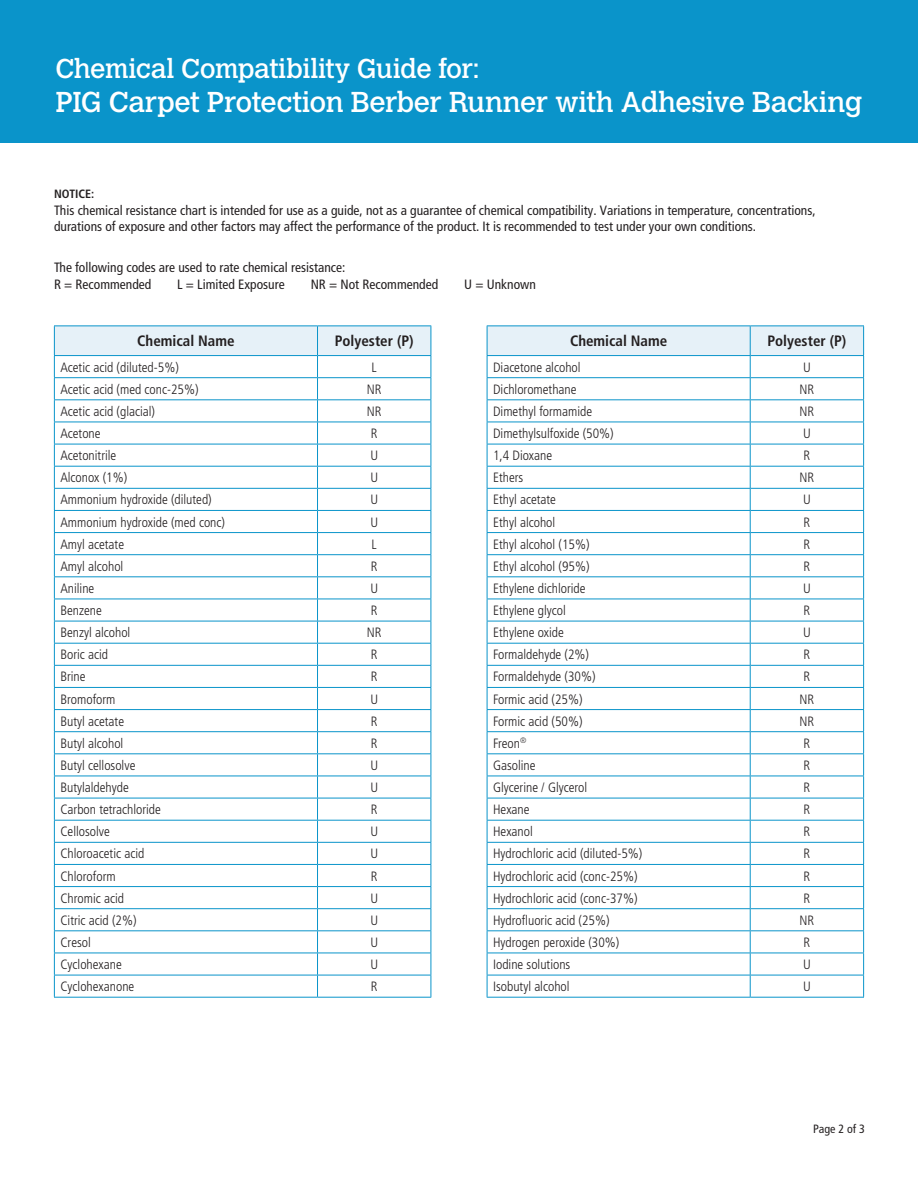
<style>
.page{position:relative;width:918px;height:1188px;background:#fff}
.page>*{position:absolute;margin:0;border:0;box-sizing:border-box;transform-origin:0 0}
.t1{font:28.5px "Calvert MT Std";letter-spacing:-.02em;color:#fff}
.t2{font:27px "Calvert MT Std";letter-spacing:-.025em;color:#fff}
.t3{font:700 condensed 15px "Frutiger";color:#231f20}
.t4{font:300 condensed 13.5px "Frutiger";color:#231f20}
.t5{font:condensed 13.5px/16.5px "Frutiger";color:#231f20}
.t6{font:condensed 12px "Frutiger";color:#231f20}
.t7{font:700 condensed 12px "Frutiger";color:#231f20}
</style>
<div class="page">
<svg style="left:54px;top:326px;width:378px;height:671px"></svg>
<hr style="left:54px;top:997px;width:264px;height:1px;background:#0a94ca">
<hr style="left:318px;top:997px;width:113px;height:1px;background:#0a94ca">
<svg style="left:487px;top:326px;width:377px;height:671px"></svg>
<hr style="left:487px;top:997px;width:263px;height:1px;background:#0a94ca">
<hr style="left:750px;top:997px;width:114px;height:1px;background:#0a94ca">
<div style="left:0;top:0;width:918px;height:142px;background:#0a94ca"></div>
<p class="t2" style="left:55px;top:52px;width:426px">Chemical Compatibility Guide for:</p>
<p class="t1" style="left:55px;top:85px;width:809px">PIG Carpet Protection Berber Runner with Adhesive Backing</p>
<p class="t7" style="left:54px;top:187px;width:42px">NOTICE:</p>
<p class="t5" style="left:54px;top:202px;width:763px">This chemical resistance chart is intended for use as a guide, not as a guarantee of chemical compatibility. Variations in temperature, concentrations, durations of exposure and other factors may affect the performance of the product. It is recommended to test under your own conditions.</p>
<p class="t5" style="left:54px;top:259px;width:293px">The following codes are used to rate chemical resistance:</p>
<p class="t5" style="left:54px;top:276px;width:99px">R = Recommended</p>
<p class="t5" style="left:177px;top:276px;width:109px">L = Limited Exposure</p>
<p class="t5" style="left:311px;top:276px;width:129px">NR = Not Recommended</p>
<p class="t5" style="left:464px;top:276px;width:73px">U = Unknown</p>
<p class="t3" style="left:137px;top:332px;width:99px">Chemical Name</p>
<p class="t3" style="left:335px;top:332px;width:80px">Polyester (P)</p>
<p class="t4" style="left:60px;top:359px;width:120px">Acetic acid (diluted-5%)</p>
<p class="t4" style="left:372px;top:359px;width:7px">L</p>
<p class="t4" style="left:60px;top:381px;width:140px">Acetic acid (med conc-25%)</p>
<p class="t4" style="left:367px;top:381px;width:16px">NR</p>
<p class="t4" style="left:60px;top:404px;width:96px">Acetic acid (glacial)</p>
<p class="t4" style="left:367px;top:404px;width:16px">NR</p>
<p class="t4" style="left:60px;top:426px;width:42px">Acetone</p>
<p class="t4" style="left:371px;top:426px;width:8px">R</p>
<p class="t4" style="left:60px;top:448px;width:58px">Acetonitrile</p>
<p class="t4" style="left:370px;top:448px;width:9px">U</p>
<p class="t4" style="left:60px;top:470px;width:68px">Alconox (1%)</p>
<p class="t4" style="left:370px;top:470px;width:9px">U</p>
<p class="t4" style="left:60px;top:492px;width:153px">Ammonium hydroxide (diluted)</p>
<p class="t4" style="left:370px;top:492px;width:9px">U</p>
<p class="t4" style="left:60px;top:514px;width:166px">Ammonium hydroxide (med conc)</p>
<p class="t4" style="left:370px;top:514px;width:9px">U</p>
<p class="t4" style="left:60px;top:536px;width:65px">Amyl acetate</p>
<p class="t4" style="left:372px;top:536px;width:7px">L</p>
<p class="t4" style="left:60px;top:558px;width:65px">Amyl alcohol</p>
<p class="t4" style="left:371px;top:558px;width:8px">R</p>
<p class="t4" style="left:60px;top:581px;width:36px">Aniline</p>
<p class="t4" style="left:370px;top:581px;width:9px">U</p>
<p class="t4" style="left:60px;top:603px;width:43px">Benzene</p>
<p class="t4" style="left:371px;top:603px;width:8px">R</p>
<p class="t4" style="left:60px;top:625px;width:72px">Benzyl alcohol</p>
<p class="t4" style="left:367px;top:625px;width:16px">NR</p>
<p class="t4" style="left:60px;top:647px;width:49px">Boric acid</p>
<p class="t4" style="left:371px;top:647px;width:8px">R</p>
<p class="t4" style="left:60px;top:669px;width:27px">Brine</p>
<p class="t4" style="left:371px;top:669px;width:8px">R</p>
<p class="t4" style="left:60px;top:691px;width:57px">Bromoform</p>
<p class="t4" style="left:370px;top:691px;width:9px">U</p>
<p class="t4" style="left:60px;top:713px;width:65px">Butyl acetate</p>
<p class="t4" style="left:371px;top:713px;width:8px">R</p>
<p class="t4" style="left:60px;top:735px;width:65px">Butyl alcohol</p>
<p class="t4" style="left:371px;top:735px;width:8px">R</p>
<p class="t4" style="left:60px;top:758px;width:77px">Butyl cellosolve</p>
<p class="t4" style="left:370px;top:758px;width:9px">U</p>
<p class="t4" style="left:60px;top:780px;width:70px">Butylaldehyde</p>
<p class="t4" style="left:370px;top:780px;width:9px">U</p>
<p class="t4" style="left:60px;top:802px;width:102px">Carbon tetrachloride</p>
<p class="t4" style="left:371px;top:802px;width:8px">R</p>
<p class="t4" style="left:60px;top:824px;width:51px">Cellosolve</p>
<p class="t4" style="left:370px;top:824px;width:9px">U</p>
<p class="t4" style="left:60px;top:846px;width:86px">Chloroacetic acid</p>
<p class="t4" style="left:370px;top:846px;width:9px">U</p>
<p class="t4" style="left:60px;top:868px;width:57px">Chloroform</p>
<p class="t4" style="left:371px;top:868px;width:8px">R</p>
<p class="t4" style="left:60px;top:890px;width:65px">Chromic acid</p>
<p class="t4" style="left:370px;top:890px;width:9px">U</p>
<p class="t4" style="left:60px;top:912px;width:78px">Citric acid (2%)</p>
<p class="t4" style="left:370px;top:912px;width:9px">U</p>
<p class="t4" style="left:60px;top:935px;width:32px">Cresol</p>
<p class="t4" style="left:370px;top:935px;width:9px">U</p>
<p class="t4" style="left:60px;top:957px;width:63px">Cyclohexane</p>
<p class="t4" style="left:370px;top:957px;width:9px">U</p>
<p class="t4" style="left:60px;top:979px;width:76px">Cyclohexanone</p>
<p class="t4" style="left:371px;top:979px;width:8px">R</p>
<p class="t3" style="left:570px;top:332px;width:99px">Chemical Name</p>
<p class="t3" style="left:767px;top:332px;width:80px">Polyester (P)</p>
<p class="t4" style="left:493px;top:359px;width:89px">Diacetone alcohol</p>
<p class="t4" style="left:803px;top:359px;width:9px">U</p>
<p class="t4" style="left:493px;top:381px;width:85px">Dichloromethane</p>
<p class="t4" style="left:800px;top:381px;width:16px">NR</p>
<p class="t4" style="left:493px;top:404px;width:101px">Dimethyl formamide</p>
<p class="t4" style="left:800px;top:404px;width:16px">NR</p>
<p class="t4" style="left:493px;top:426px;width:122px">Dimethylsulfoxide (50%)</p>
<p class="t4" style="left:803px;top:426px;width:9px">U</p>
<p class="t4" style="left:493px;top:448px;width:61px">1,4 Dioxane</p>
<p class="t4" style="left:804px;top:448px;width:8px">R</p>
<p class="t4" style="left:493px;top:470px;width:32px">Ethers</p>
<p class="t4" style="left:800px;top:470px;width:16px">NR</p>
<p class="t4" style="left:493px;top:492px;width:64px">Ethyl acetate</p>
<p class="t4" style="left:803px;top:492px;width:9px">U</p>
<p class="t4" style="left:493px;top:514px;width:64px">Ethyl alcohol</p>
<p class="t4" style="left:804px;top:514px;width:8px">R</p>
<p class="t4" style="left:493px;top:536px;width:98px">Ethyl alcohol (15%)</p>
<p class="t4" style="left:804px;top:536px;width:8px">R</p>
<p class="t4" style="left:493px;top:558px;width:98px">Ethyl alcohol (95%)</p>
<p class="t4" style="left:804px;top:558px;width:8px">R</p>
<p class="t4" style="left:493px;top:581px;width:94px">Ethylene dichloride</p>
<p class="t4" style="left:803px;top:581px;width:9px">U</p>
<p class="t4" style="left:493px;top:603px;width:74px">Ethylene glycol</p>
<p class="t4" style="left:804px;top:603px;width:8px">R</p>
<p class="t4" style="left:493px;top:625px;width:72px">Ethylene oxide</p>
<p class="t4" style="left:803px;top:625px;width:9px">U</p>
<p class="t4" style="left:493px;top:647px;width:97px">Formaldehyde (2%)</p>
<p class="t4" style="left:804px;top:647px;width:8px">R</p>
<p class="t4" style="left:493px;top:669px;width:104px">Formaldehyde (30%)</p>
<p class="t4" style="left:804px;top:669px;width:8px">R</p>
<p class="t4" style="left:493px;top:691px;width:91px">Formic acid (25%)</p>
<p class="t4" style="left:800px;top:691px;width:16px">NR</p>
<p class="t4" style="left:493px;top:713px;width:91px">Formic acid (50%)</p>
<p class="t4" style="left:800px;top:713px;width:16px">NR</p>
<p class="t4" style="left:493px;top:735px;width:35px">Freon<sup>®</sup></p>
<p class="t4" style="left:804px;top:735px;width:8px">R</p>
<p class="t4" style="left:493px;top:758px;width:44px">Gasoline</p>
<p class="t4" style="left:804px;top:758px;width:8px">R</p>
<p class="t4" style="left:493px;top:780px;width:96px">Glycerine / Glycerol</p>
<p class="t4" style="left:804px;top:780px;width:8px">R</p>
<p class="t4" style="left:493px;top:802px;width:38px">Hexane</p>
<p class="t4" style="left:804px;top:802px;width:8px">R</p>
<p class="t4" style="left:493px;top:824px;width:41px">Hexanol</p>
<p class="t4" style="left:804px;top:824px;width:8px">R</p>
<p class="t4" style="left:493px;top:846px;width:151px">Hydrochloric acid (diluted-5%)</p>
<p class="t4" style="left:804px;top:846px;width:8px">R</p>
<p class="t4" style="left:493px;top:868px;width:146px">Hydrochloric acid (conc-25%)</p>
<p class="t4" style="left:804px;top:868px;width:8px">R</p>
<p class="t4" style="left:493px;top:890px;width:146px">Hydrochloric acid (conc-37%)</p>
<p class="t4" style="left:804px;top:890px;width:8px">R</p>
<p class="t4" style="left:493px;top:912px;width:118px">Hydrofluoric acid (25%)</p>
<p class="t4" style="left:800px;top:912px;width:16px">NR</p>
<p class="t4" style="left:493px;top:935px;width:128px">Hydrogen peroxide (30%)</p>
<p class="t4" style="left:804px;top:935px;width:8px">R</p>
<p class="t4" style="left:493px;top:957px;width:79px">Iodine solutions</p>
<p class="t4" style="left:803px;top:957px;width:9px">U</p>
<p class="t4" style="left:493px;top:979px;width:78px">Isobutyl alcohol</p>
<p class="t4" style="left:803px;top:979px;width:9px">U</p>
<p class="t6" style="left:813px;top:1122px;width:53px">Page 2 of 3</p>
</div>
